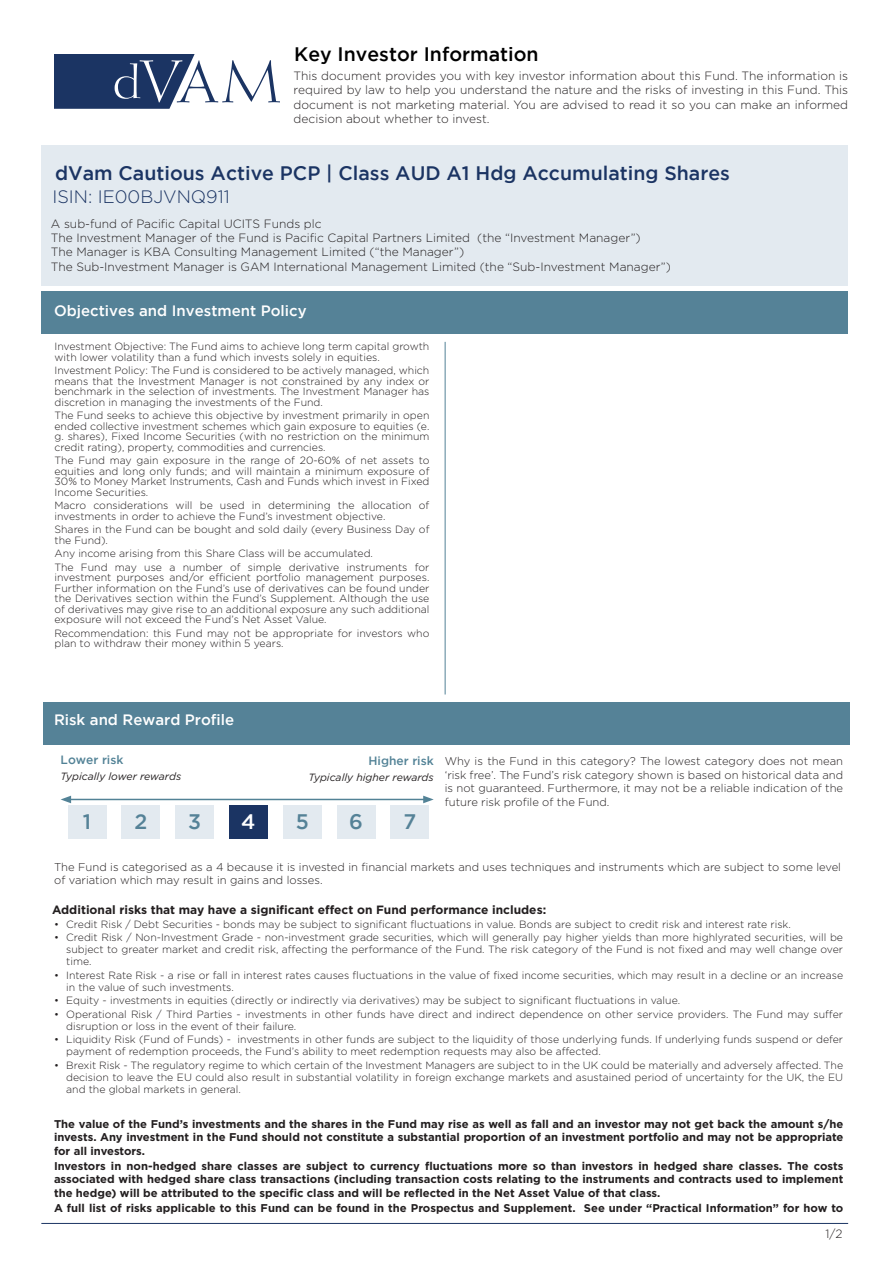
<style>
.page{position:relative;width:893px;height:1263px;background:#fff}
.page>*{position:absolute;margin:0;border:0;box-sizing:border-box;transform-origin:0 0}
.t1{font:500 21px "Gotham";color:#558297}
.t2{font:500 21px "Gotham";color:#fff}
.t3{font:500 19.5px "Gotham";color:#1b3463}
.t4{font:500 19.5px "Gotham";color:#000}
.t5{font:300 18px "Gotham";color:#1b3463}
.t6{font:500 15px "Gotham";color:#fff}
.t7{font:300 12px/14.4px "Gotham";color:#231f20;text-align:justify}
.t8{font:700 12px "Gotham";color:#231f20}
.t9{font:500 12px "Gotham";color:#528296}
.t10{font:700 11.25px/13.5px "Gotham";color:#231f20;text-align:justify}
.t11{font:300 11.25px/13.5px "Gotham";color:#231f20;text-align:justify}
.t12{font:300 10.5px/10.5px "Gotham";color:#231f20}
.t13{font:italic 10.5px "Gotham";color:#231f20}
</style>
<div class="page">
<div style="left:41px;top:145px;width:807px;height:141px;background:#e3eaf0"></div>
<div style="left:43px;top:702px;width:806px;height:42px;background:#558297"></div>
<hr style="left:41px;top:1223px;width:807px;height:1px;background:#1b3463">
<svg style="left:54px;top:54px;width:226px;height:55px"></svg>
<div style="left:41px;top:292px;width:807px;height:42px;background:#558297"></div>
<hr style="left:445px;top:342px;width:1px;height:352px;background:#528296">
<div style="left:68px;top:805px;width:38px;height:34px;background:#e3eaf0"></div>
<div style="left:122px;top:805px;width:38px;height:34px;background:#e3eaf0"></div>
<div style="left:176px;top:805px;width:38px;height:34px;background:#e3eaf0"></div>
<div style="left:229px;top:805px;width:39px;height:34px;background:#1b3463"></div>
<div style="left:283px;top:805px;width:38px;height:34px;background:#e3eaf0"></div>
<div style="left:337px;top:805px;width:38px;height:34px;background:#e3eaf0"></div>
<div style="left:391px;top:805px;width:38px;height:34px;background:#e3eaf0"></div>
<hr style="left:69px;top:799px;width:356px;height:1px;background:#528296">
<svg style="left:61px;top:796px;width:10px;height:7px"></svg>
<svg style="left:423px;top:796px;width:11px;height:7px"></svg>
<p class="t4" style="left:294px;top:43px;width:246px">Key Investor Information</p>
<p class="t7" style="left:294px;top:68px;width:556px">This document provides you with key investor information about this Fund. The information is required by law to help you understand the nature and the risks of investing in this Fund. This document is not marketing material. You are advised to read it so you can make an informed decision about whether to invest.</p>
<p class="t3" style="left:55px;top:162px;width:676px">dVam Cautious Active PCP | Class AUD A1 Hdg Accumulating Shares</p>
<p class="t5" style="left:52px;top:186px;width:179px">ISIN: IE00BJVNQ911</p>
<p class="t7" style="left:51px;top:216px;width:272px">A sub-fund of Pacific Capital UCITS Funds plc</p>
<p class="t7" style="left:51px;top:230px;width:591px">The Investment Manager of the Fund is Pacific Capital Partners Limited (the “Investment Manager”)</p>
<p class="t7" style="left:51px;top:245px;width:415px">The Manager is KBA Consulting Management Limited (“the Manager”)</p>
<p class="t7" style="left:51px;top:259px;width:622px">The Sub-Investment Manager is GAM International Management Limited (the “Sub-Investment Manager”)</p>
<p class="t6" style="left:54px;top:302px;width:254px">Objectives and Investment Policy</p>
<p class="t12" style="left:54px;top:341px;width:376px">Investment Objective: The Fund aims to achieve long term capital growth with lower volatility than a fund which invests solely in equities.</p>
<p class="t12" style="left:54px;top:365px;width:376px;text-align:justify">Investment Policy: The Fund is considered to be actively managed, which means that the Investment Manager is not constrained by any index or benchmark in the selection of investments. The Investment Manager has discretion in managing the investments of the Fund.</p>
<p class="t12" style="left:54px;top:410px;width:376px;text-align:justify">The Fund seeks to achieve this objective by investment primarily in open ended collective investment schemes which gain exposure to equities (e. g. shares), Fixed Income Securities (with no restriction on the minimum credit rating), property, commodities and currencies.</p>
<p class="t12" style="left:54px;top:455px;width:376px;text-align:justify">The Fund may gain exposure in the range of 20-60% of net assets to equities and long only funds; and will maintain a minimum exposure of 30% to Money Market Instruments, Cash and Funds which invest in Fixed Income Securities.</p>
<p class="t12" style="left:54px;top:500px;width:376px">Macro considerations will be used in determining the allocation of investments in order to achieve the Fund’s investment objective.</p>
<p class="t12" style="left:54px;top:524px;width:376px">Shares in the Fund can be bought and sold daily (every Business Day of the Fund).</p>
<p class="t12" style="left:54px;top:548px;width:320px">Any income arising from this Share Class will be accumulated.</p>
<p class="t12" style="left:54px;top:561px;width:376px;text-align:justify">The Fund may use a number of simple derivative instruments for investment purposes and/or efficient portfolio management purposes.<br>Further information on the Fund’s use of derivatives can be found under the Derivatives section within the Fund’s Supplement. Although the use of derivatives may give rise to an additional exposure any such additional exposure will not exceed the Fund’s Net Asset Value.</p>
<p class="t12" style="left:54px;top:627px;width:376px">Recommendation: this Fund may not be appropriate for investors who plan to withdraw their money within 5 years.</p>
<p class="t6" style="left:54px;top:711px;width:182px">Risk and Reward Profile</p>
<p class="t9" style="left:61px;top:753px;width:64px">Lower risk</p>
<p class="t9" style="left:368px;top:754px;width:67px">Higher risk</p>
<p class="t13" style="left:61px;top:771px;width:122px">Typically lower rewards</p>
<p class="t13" style="left:308px;top:771px;width:127px">Typically higher rewards</p>
<p class="t1" style="left:83px;top:810px;width:10px">1</p>
<p class="t1" style="left:134px;top:810px;width:14px">2</p>
<p class="t1" style="left:188px;top:810px;width:14px">3</p>
<p class="t2" style="left:241px;top:810px;width:16px">4</p>
<p class="t1" style="left:296px;top:810px;width:15px">5</p>
<p class="t1" style="left:349px;top:810px;width:15px">6</p>
<p class="t1" style="left:403px;top:810px;width:14px">7</p>
<p class="t11" style="left:445px;top:754px;width:400px">Why is the Fund in this category? The lowest category does not mean ‘risk free’. The Fund’s risk category shown is based on historical data and is not guaranteed. Furthermore, it may not be a reliable indication of the future risk profile of the Fund.</p>
<p class="t11" style="left:54px;top:860px;width:788px">The Fund is categorised as a 4 because it is invested in financial markets and uses techniques and instruments which are subject to some level of variation which may result in gains and losses.</p>
<p class="t8" style="left:52px;top:903px;width:496px">Additional risks that may have a significant effect on Fund performance includes:</p>
<p class="t12" style="left:54px;top:919px;width:738px">• Credit Risk / Debt Securities - bonds may be subject to significant fluctuations in value. Bonds are subject to credit risk and interest rate risk.</p>
<p class="t12" style="left:66px;top:931px;width:778px;line-height:12px;text-align:justify;text-indent:-12px">• Credit Risk / Non-Investment Grade - non-investment grade securities, which will generally pay higher yields than more highlyrated securities, will be subject to greater market and credit risk, affecting the performance of the Fund. The risk category of the Fund is not fixed and may well change over time.</p>
<p class="t12" style="left:66px;top:969px;width:778px;line-height:12px;text-indent:-12px">• Interest Rate Risk - a rise or fall in interest rates causes fluctuations in the value of fixed income securities, which may result in a decline or an increase in the value of such investments.</p>
<p class="t12" style="left:54px;top:995px;width:627px">• Equity - investments in equities (directly or indirectly via derivatives) may be subject to significant fluctuations in value.</p>
<p class="t12" style="left:66px;top:1008px;width:778px;line-height:12px;text-indent:-12px">• Operational Risk / Third Parties - investments in other funds have direct and indirect dependence on other service providers. The Fund may suffer disruption or loss in the event of their failure.</p>
<p class="t12" style="left:66px;top:1033px;width:778px;line-height:12px;text-indent:-12px">• Liquidity Risk (Fund of Funds) - investments in other funds are subject to the liquidity of those underlying funds. If underlying funds suspend or defer payment of redemption proceeds, the Fund’s ability to meet redemption requests may also be affected.</p>
<p class="t12" style="left:66px;top:1059px;width:778px;line-height:12px;text-align:justify;text-indent:-12px">• Brexit Risk - The regulatory regime to which certain of the Investment Managers are subject to in the UK could be materially and adversely affected. The decision to leave the EU could also result in substantial volatility in foreign exchange markets and asustained period of uncertainty for the UK, the EU and the global markets in general.</p>
<p class="t10" style="left:54px;top:1116px;width:791px">The value of the Fund’s investments and the shares in the Fund may rise as well as fall and an investor may not get back the amount s/he invests. Any investment in the Fund should not constitute a substantial proportion of an investment portfolio and may not be appropriate for all investors.</p>
<p class="t10" style="left:54px;top:1158px;width:791px">Investors in non-hedged share classes are subject to currency fluctuations more so than investors in hedged share classes. The costs associated with hedged share class transactions (including transaction costs relating to the instruments and contracts used to implement the hedge) will be attributed to the specific class and will be reflected in the Net Asset Value of that class.</p>
<p class="t10" style="left:54px;top:1200px;width:791px">A full list of risks applicable to this Fund can be found in the Prospectus and Supplement. See under “Practical Information” for how to</p>
<p class="t7" style="left:826px;top:1226px;width:18px">1/2</p>
</div>
